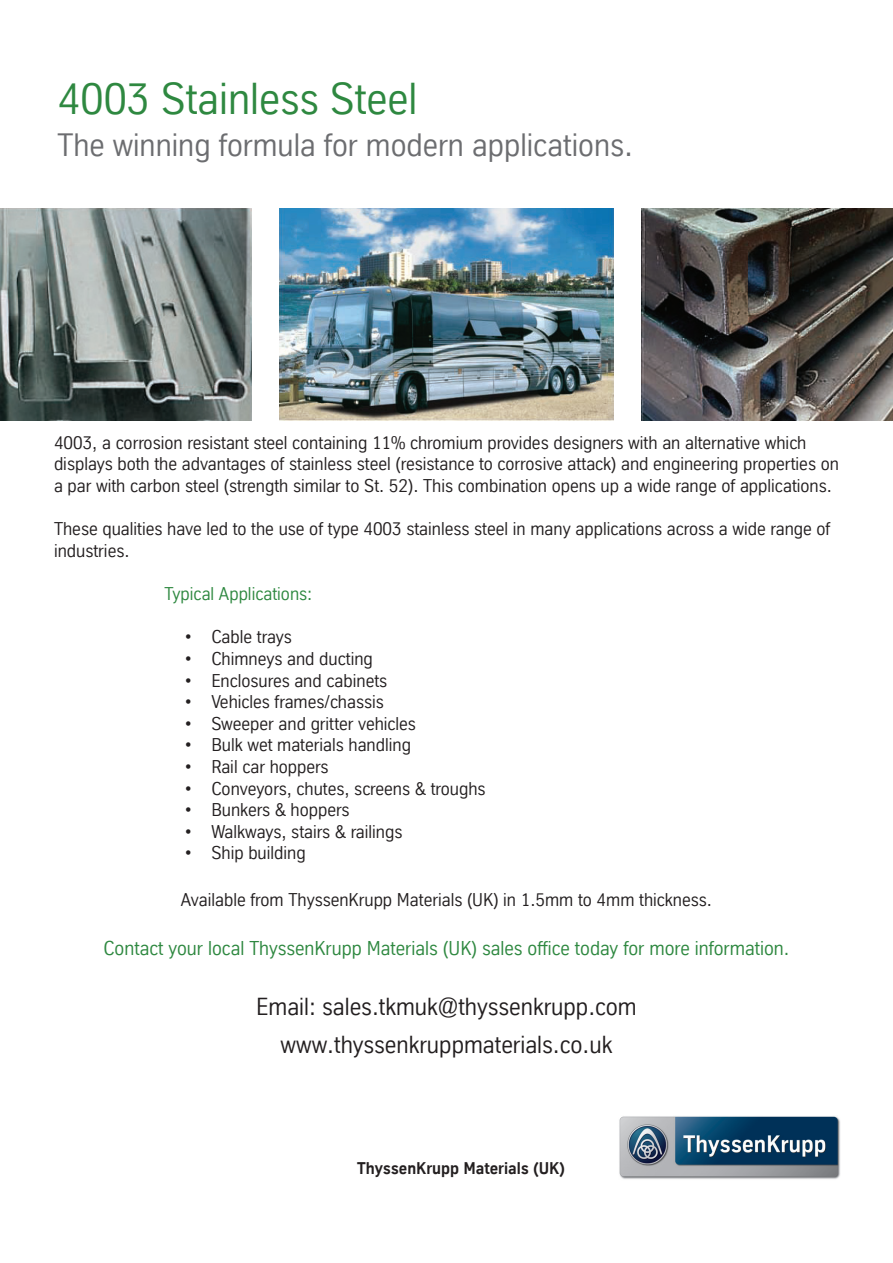
<style>
.page{position:relative;width:893px;height:1263px;background:#fff}
.page>*{position:absolute;margin:0;border:0;box-sizing:border-box;transform-origin:0 0}
.t1{font:43.5px "TK Type";color:#2e8840}
.t2{font:31.5px "TK Type";color:#6c6d70}
.t3{font:24px/37.3px "TK Type";color:#231f20;text-align:center}
.t4{font:19.5px "TK Type";color:#2e8840}
.t5{font:18px/21.6px "TK Type";color:#231f20}
.t6{font:18px "TK Type";color:#2e8840}
.t7{font:700 16.5px "TK Type";color:#231f20}
</style>
<div class="page">
<img style="left:619px;top:1116px;width:221px;height:63px">
<img style="left:279px;top:208px;width:335px;height:213px">
<img style="left:0;top:208px;width:251px;height:213px">
<img style="left:642px;top:208px;width:251px;height:213px">
<h1 class="t1" style="left:57px;top:75px;width:362px">4003 Stainless Steel</h1>
<h2 class="t2" style="left:57px;top:128px;width:577px">The winning formula for modern applications.</h2>
<p class="t5" style="left:54px;top:432px;width:786px">4003, a corrosion resistant steel containing 11% chromium provides designers with an alternative which displays both the advantages of stainless steel (resistance to corrosive attack) and engineering properties on a par with carbon steel (strength similar to St. 52). This combination opens up a wide range of applications.</p>
<p class="t5" style="left:54px;top:518px;width:778px">These qualities have led to the use of type 4003 stainless steel in many applications across a wide range of industries.</p>
<p class="t6" style="left:165px;top:584px;width:149px">Typical Applications:</p>
<p class="t5" style="left:184px;top:626px;width:109px">• Cable trays</p>
<p class="t5" style="left:184px;top:648px;width:190px">• Chimneys and ducting</p>
<p class="t5" style="left:184px;top:669px;width:204px">• Enclosures and cabinets</p>
<p class="t5" style="left:184px;top:691px;width:201px">• Vehicles frames/chassis</p>
<p class="t5" style="left:184px;top:713px;width:233px">• Sweeper and gritter vehicles</p>
<p class="t5" style="left:184px;top:734px;width:228px">• Bulk wet materials handling</p>
<p class="t5" style="left:184px;top:756px;width:146px">• Rail car hoppers</p>
<p class="t5" style="left:184px;top:777px;width:303px">• Conveyors, chutes, screens &amp; troughs</p>
<p class="t5" style="left:184px;top:799px;width:167px">• Bunkers &amp; hoppers</p>
<p class="t5" style="left:184px;top:821px;width:220px">• Walkways, stairs &amp; railings</p>
<p class="t5" style="left:184px;top:842px;width:123px">• Ship building</p>
<p class="t5" style="left:181px;top:889px;width:532px">Available from ThyssenKrupp Materials (UK) in 1.5mm to 4mm thickness.</p>
<p class="t4" style="left:104px;top:937px;width:687px">Contact your local ThyssenKrupp Materials (UK) sales office today for more information.</p>
<h3 class="t3" style="left:256px;top:988px;width:382px">Email: sales.tkmuk@thyssenkrupp.com www.thyssenkruppmaterials.co.uk</h3>
<p class="t7" style="left:357px;top:1159px;width:209px">ThyssenKrupp Materials (UK)</p>
</div>
